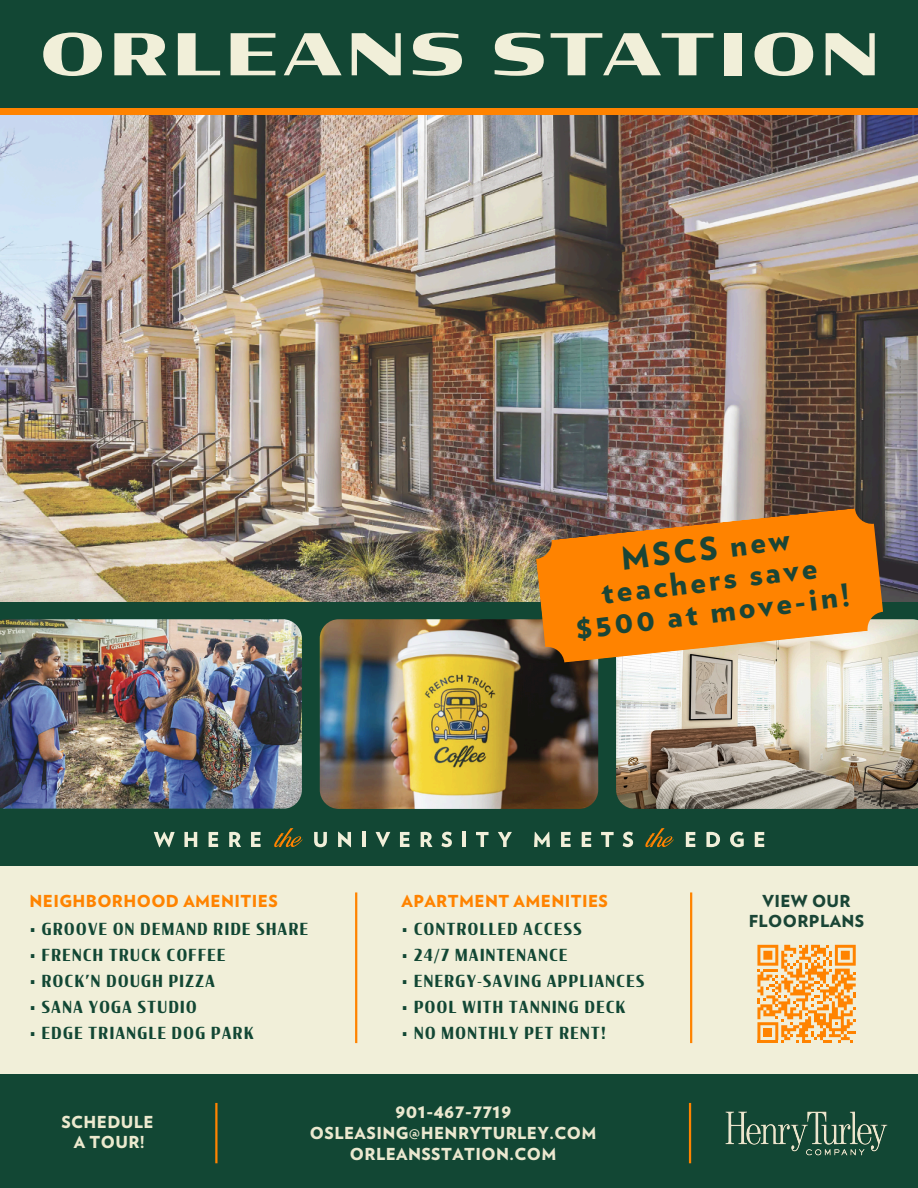
<style>
.page{position:relative;width:918px;height:1188px;background:#fff}
.page>*{position:absolute;margin:0;border:0;box-sizing:border-box;transform-origin:0 0}
.t1{font:900 31.5px/31.5px "Verlag";color:#1a4536;text-align:center}
.t2{font:900 19.5px "Verlag";letter-spacing:.025em;color:#ebe8cf}
.t3{font:700 16.5px "Condor Cond";letter-spacing:.09em;color:#124734}
.t4{font:900 16.5px "Verlag";letter-spacing:.025em;color:#ebe8cf}
.t5{font:900 16.5px "Verlag";letter-spacing:.025em;color:#ff8300}
.t6{font:900 16.5px/20.2px "Verlag";letter-spacing:.025em;color:#1a4536;text-align:center}
.t7{font:900 16.5px "Verlag";letter-spacing:.025em;color:#ece9ce}
</style>
<div class="page">
<div style="left:0;top:0;width:918px;height:109px;background:#124734"></div>
<div style="left:0;top:1074px;width:918px;height:114px;background:#124734"></div>
<div style="left:0;top:601px;width:918px;height:266px;background:#124734"></div>
<div style="left:0;top:867px;width:918px;height:207px;background:#f1efd9"></div>
<div style="left:0;top:109px;width:918px;height:6px;background:#ff8300"></div>
<svg style="left:43px;top:33px;width:59px;height:43px"></svg>
<svg style="left:114px;top:33px;width:52px;height:42px"></svg>
<svg style="left:178px;top:33px;width:42px;height:42px"></svg>
<svg style="left:231px;top:33px;width:44px;height:42px"></svg>
<svg style="left:284px;top:33px;width:58px;height:42px"></svg>
<svg style="left:352px;top:33px;width:49px;height:42px"></svg>
<svg style="left:413px;top:33px;width:49px;height:43px"></svg>
<svg style="left:495px;top:33px;width:49px;height:43px"></svg>
<svg style="left:551px;top:33px;width:162px;height:42px"></svg>
<div style="left:724px;top:33px;width:18px;height:42px;background:#f1efd9"></div>
<svg style="left:755px;top:33px;width:58px;height:43px"></svg>
<svg style="left:826px;top:33px;width:49px;height:42px"></svg>
<img style="left:0;top:115px;width:918px;height:486px">
<hr style="left:690px;top:892px;width:2px;height:151px;background:#ff8300">
<hr style="left:355px;top:892px;width:2px;height:151px;background:#ff8300">
<hr style="left:215px;top:1103px;width:3px;height:60px;background:#ff8300">
<hr style="left:689px;top:1103px;width:2px;height:60px;background:#ff8300">
<svg style="left:154px;top:832px;width:21px;height:15px"></svg>
<svg style="left:184px;top:832px;width:13px;height:15px"></svg>
<svg style="left:209px;top:832px;width:9px;height:15px"></svg>
<svg style="left:229px;top:832px;width:12px;height:15px"></svg>
<svg style="left:251px;top:832px;width:10px;height:15px"></svg>
<svg style="left:274px;top:828px;width:29px;height:19px"></svg>
<svg style="left:314px;top:832px;width:13px;height:15px"></svg>
<svg style="left:338px;top:832px;width:13px;height:15px"></svg>
<hr style="left:362px;top:832px;width:4px;height:15px;background:#f1efd9">
<svg style="left:376px;top:832px;width:14px;height:15px"></svg>
<svg style="left:400px;top:832px;width:9px;height:15px"></svg>
<svg style="left:421px;top:832px;width:12px;height:15px"></svg>
<svg style="left:441px;top:832px;width:11px;height:15px"></svg>
<hr style="left:463px;top:832px;width:3px;height:15px;background:#f1efd9">
<svg style="left:476px;top:832px;width:13px;height:15px"></svg>
<svg style="left:498px;top:832px;width:14px;height:15px"></svg>
<svg style="left:534px;top:832px;width:16px;height:15px"></svg>
<svg style="left:561px;top:832px;width:10px;height:15px"></svg>
<svg style="left:582px;top:832px;width:9px;height:15px"></svg>
<svg style="left:601px;top:832px;width:13px;height:15px"></svg>
<svg style="left:623px;top:832px;width:10px;height:15px"></svg>
<svg style="left:645px;top:828px;width:29px;height:19px"></svg>
<svg style="left:686px;top:832px;width:9px;height:15px"></svg>
<svg style="left:706px;top:832px;width:14px;height:15px"></svg>
<svg style="left:730px;top:832px;width:14px;height:15px"></svg>
<svg style="left:755px;top:832px;width:9px;height:15px"></svg>
<img style="left:725px;top:1111px;width:163px;height:45px">
<svg style="left:757px;top:945px;width:98px;height:98px"></svg>
<img style="left:0;top:619px;width:302px;height:190px">
<img style="left:616px;top:619px;width:302px;height:190px">
<img style="left:320px;top:619px;width:278px;height:190px;border-radius:19px">
<svg style="left:534px;top:506px;width:351px;height:158px;background:#e48622"></svg>
<h1 class="t1" style="left:566px;top:552px;width:278px;rotate:-7deg">MSCS new teachers save $500 at move-in!</h1>
<p class="t5" style="left:29px;top:894px;width:250px">NEIGHBORHOOD AMENITIES</p>
<p class="t5" style="left:402px;top:894px;width:208px">APARTMENT AMENITIES</p>
<p class="t3" style="left:29px;top:920px;width:280px">• GROOVE ON DEMAND RIDE SHARE</p>
<p class="t3" style="left:29px;top:946px;width:198px">• FRENCH TRUCK COFFEE</p>
<p class="t3" style="left:29px;top:972px;width:187px">• ROCK’N DOUGH PIZZA</p>
<p class="t3" style="left:29px;top:997px;width:169px">• SANA YOGA STUDIO</p>
<p class="t3" style="left:29px;top:1023px;width:226px">• EDGE TRIANGLE DOG PARK</p>
<p class="t3" style="left:402px;top:920px;width:182px">• CONTROLLED ACCESS</p>
<p class="t3" style="left:402px;top:946px;width:167px">• 24/7 MAINTENANCE</p>
<p class="t3" style="left:402px;top:972px;width:244px">• ENERGY-SAVING APPLIANCES</p>
<p class="t3" style="left:402px;top:997px;width:225px">• POOL WITH TANNING DECK</p>
<p class="t3" style="left:402px;top:1023px;width:206px">• NO MONTHLY PET RENT!</p>
<p class="t7" style="left:61px;top:1114px;width:94px">SCHEDULE</p>
<p class="t7" style="left:74px;top:1135px;width:73px">A TOUR!</p>
<p class="t2" style="left:395px;top:1102px;width:118px">901-467-7719</p>
<p class="t4" style="left:310px;top:1126px;width:288px">OSLEASING@HENRYTURLEY.COM</p>
<p class="t4" style="left:350px;top:1146px;width:208px">ORLEANSSTATION.COM</p>
<h1 class="t6" style="left:749px;top:892px;width:117px">VIEW OUR<br>FLOORPLANS</h1>
</div>
